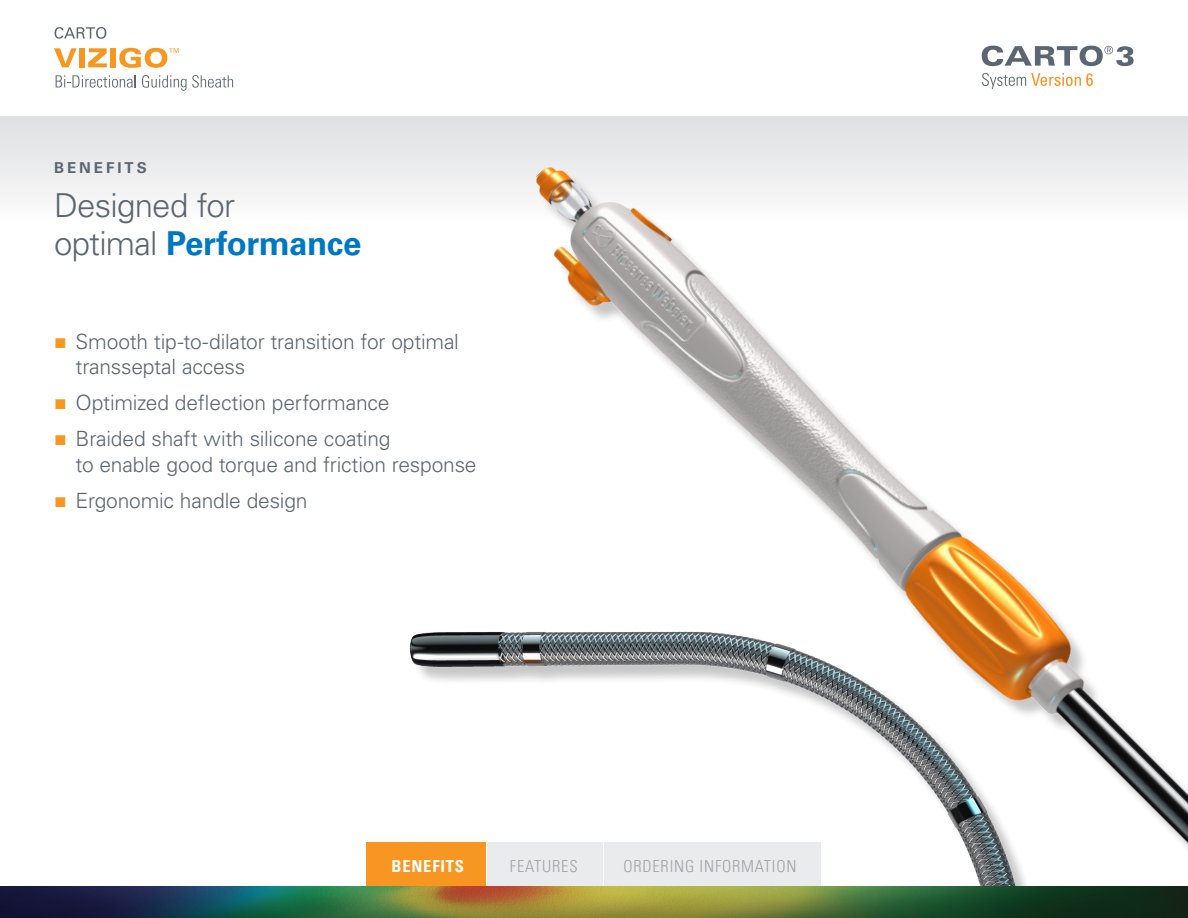
<style>
.page{position:relative;width:1188px;height:918px;background:#fff}
.page>*{position:absolute;margin:0;border:0;box-sizing:border-box;transform-origin:0 0}
.t1{font:300 33px/37.5px "Univers LT Std";letter-spacing:-.025em;color:#5b6670}
.t2{font:300 21px/25.2px "Univers LT Std";letter-spacing:-.01em;color:#5b6670}
.TOP_HEAD{font:300 condensed 16.5px "Univers LT Std";letter-spacing:.05em;color:#a0a3a8}
.TOP_HEAD-2{font:700 condensed 16.5px "Univers LT Std";letter-spacing:.05em;color:#fff}
.t3{font:700 15px "Univers LT Std";letter-spacing:.2em;color:#5b6670}
.s1{font-weight:700;color:#0078c0}
.s2{font-family:"Arial";font-weight:400;color:#f79721}
</style>
<div class="page">
<div style="left:0;top:116px;width:1188px;height:104px;background:linear-gradient(to bottom,#dddfe1,#fbfbfb)"></div>
<svg style="left:55px;top:27px;width:51px;height:12px"></svg>
<svg style="left:54px;top:48px;width:23px;height:19px"></svg>
<div style="left:79px;top:48px;width:6px;height:19px;background:#f79721"></div>
<svg style="left:88px;top:48px;width:19px;height:19px"></svg>
<div style="left:110px;top:48px;width:6px;height:19px;background:#f79721"></div>
<svg style="left:119px;top:48px;width:60px;height:20px"></svg>
<svg style="left:56px;top:75px;width:80px;height:13px"></svg>
<svg style="left:142px;top:75px;width:91px;height:16px"></svg>
<svg style="left:982px;top:46px;width:152px;height:20px"></svg>
<svg style="left:982px;top:73px;width:111px;height:16px"></svg>
<img style="left:496px;top:133px;width:692px;height:716px">
<div style="left:366px;top:842px;width:120px;height:52px;background:#f79721"></div>
<img style="left:410px;top:632px;width:684px;height:254px">
<img style="left:0;top:886px;width:1188px;height:32px">
<p class="t3" style="left:54px;top:159px;width:94px">BENEFITS</p>
<p class="t1" style="left:54px;top:187px;width:309px">Designed for<br>optimal <span class="s1">Performance</span></p>
<p class="t2" style="left:76px;top:329px;width:385px;text-indent:-22px"><span class="s2">■</span> Smooth tip-to-dilator transition for optimal transseptal access</p>
<p class="t2" style="left:54px;top:390px;width:337px"><span class="s2">■</span> Optimized deflection performance</p>
<p class="t2" style="left:76px;top:426px;width:402px;text-indent:-22px"><span class="s2">■</span> Braided shaft with silicone coating<br>to enable good torque and friction response</p>
<p class="t2" style="left:54px;top:488px;width:255px"><span class="s2">■</span> Ergonomic handle design</p>
<p class="TOP_HEAD-2" style="left:391px;top:856px;width:74px">BENEFITS</p>
<p class="TOP_HEAD" style="left:510px;top:856px;width:69px">FEATURES</p>
<p class="TOP_HEAD" style="left:623px;top:856px;width:175px">ORDERING INFORMATION</p>
</div>
